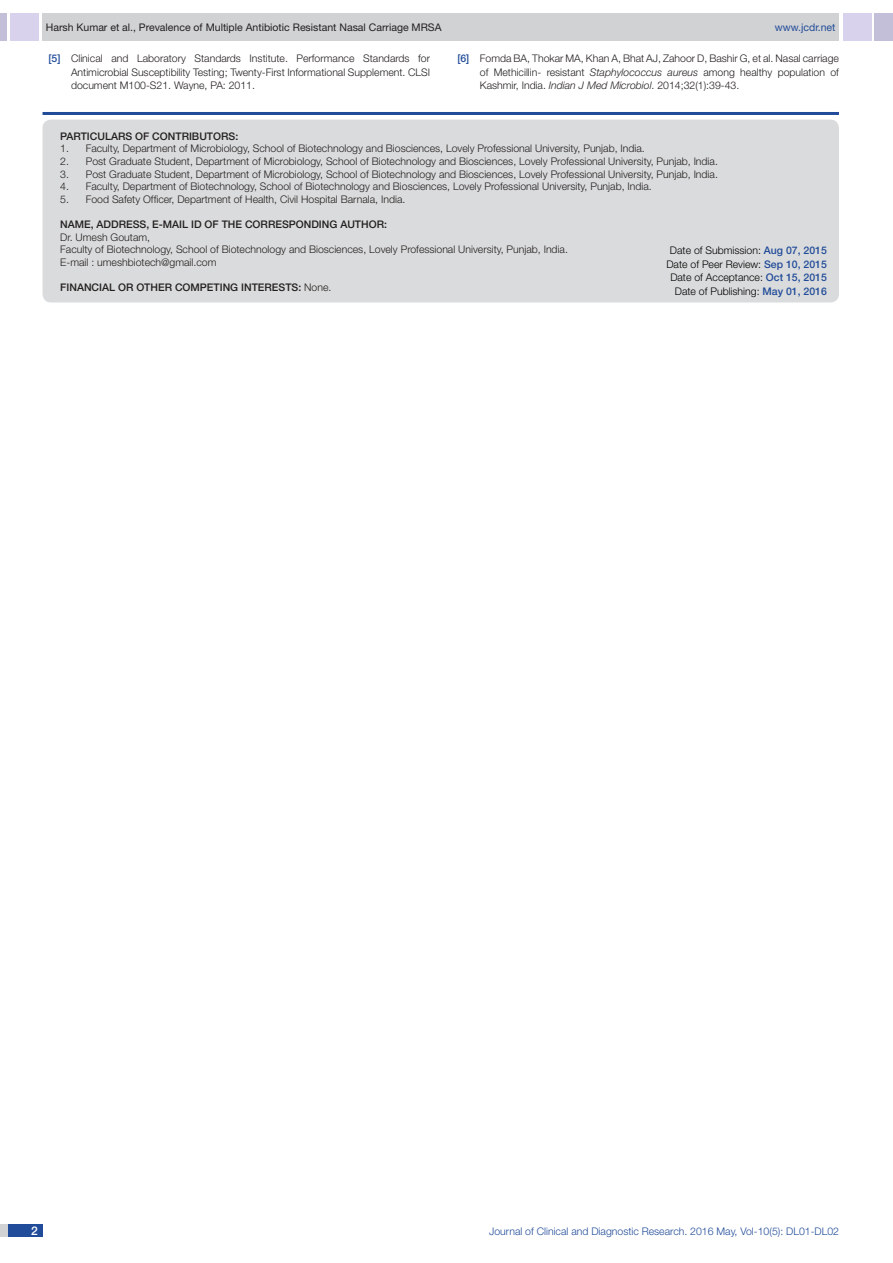
<style>
.page{position:relative;width:893px;height:1263px;background:#fff}
.page>*{position:absolute;margin:0;border:0;box-sizing:border-box;transform-origin:0 0}
.t1{font:500 12px "Helvetica Neue";color:#fff}
.con_particulars{font:300 10.5px/13.5px "Helvetica Neue";color:#231f20;text-align:justify}
.t2{font:300 10.5px "Helvetica Neue";color:#000}
.con_particulars-2{font:500 10.5px "Helvetica Neue";color:#231f20}
.t3{font:10.5px "Helvetica Neue";color:#231f20}
.t4{font:300 10.5px "Helvetica Neue";color:#214c99}
.t5{font:10.5px "Helvetica Neue";color:#214c99}
.s1{font-weight:500;color:#214c99}
.s2{font-style:italic}
.s3{font-weight:500}
</style>
<div class="page">
<div style="left:0;top:13px;width:7px;height:28px;background:#c3bfd8"></div>
<div style="left:10px;top:13px;width:29px;height:28px;background:#d9d2ec"></div>
<div style="left:43px;top:13px;width:796px;height:28px;background:#d1d2d4"></div>
<div style="left:875px;top:13px;width:18px;height:28px;background:#c3bfd8"></div>
<div style="left:843px;top:13px;width:29px;height:28px;background:#d9d2ec"></div>
<div style="left:0;top:1224px;width:43px;height:13px;background:#d1d2d4"></div>
<div style="left:8px;top:1224px;width:35px;height:13px;background:#214c99"></div>
<hr style="left:43px;top:112px;width:796px;height:3px;background:#214c99">
<div style="left:43px;top:120px;width:796px;height:182px;background:#dadbdc;border-radius:9px"></div>
<p class="t3" style="left:46px;top:21px;width:397px">Harsh Kumar et al., Prevalence of Multiple Antibiotic Resistant Nasal Carriage MRSA</p>
<p class="t5" style="left:775px;top:21px;width:62px">www.jcdr.net</p>
<p class="con_particulars" style="left:71px;top:52px;width:361px;text-indent:-23px"><span class="s1">[5]</span> Clinical and Laboratory Standards Institute. Performance Standards for Antimicrobial Susceptibility Testing; Twenty-First Informational Supplement. CLSI document M100-S21. Wayne, PA: 2011.</p>
<p class="con_particulars" style="left:480px;top:52px;width:361px;text-indent:-23px"><span class="s1">[6]</span> Fomda BA, Thokar MA, Khan A, Bhat AJ, Zahoor D, Bashir G, et al. Nasal carriage of Methicillin- resistant <span class="s2">Staphylococcus aureus</span> among healthy population of Kashmir, India. <span class="s2">Indian J Med Microbiol</span>. 2014;32(1):39-43.</p>
<p class="con_particulars-2" style="left:60px;top:130px;width:7px">PARTI</p>
<p class="con_particulars-2" style="left:90px;top:130px;width:16px">CULAR</p>
<p class="con_particulars-2" style="left:125px;top:130px;width:58px">S OF CONTRIBUTOR</p>
<p class="con_particulars-2" style="left:229px;top:130px;width:11px">S:</p>
<p class="con_particulars" style="left:60px;top:142px;width:586px">1. Faculty, Department of Microbiology, School of Biotechnology and Biosciences, Lovely Professional University, Punjab, India.</p>
<p class="con_particulars" style="left:60px;top:154px;width:659px">2. Post Graduate Student, Department of Microbiology, School of Biotechnology and Biosciences, Lovely Professional University, Punjab, India.</p>
<p class="con_particulars" style="left:60px;top:167px;width:659px">3. Post Graduate Student, Department of Microbiology, School of Biotechnology and Biosciences, Lovely Professional University, Punjab, India.</p>
<p class="con_particulars" style="left:60px;top:179px;width:593px">4. Faculty, Department of Biotechnology, School of Biotechnology and Biosciences, Lovely Professional University, Punjab, India.</p>
<p class="con_particulars" style="left:60px;top:192px;width:347px">5. Food Safety Officer, Department of Health, Civil Hospital Barnala, India.</p>
<p class="con_particulars-2" style="left:60px;top:218px;width:45px">NAME, ADDRE</p>
<p class="con_particulars-2" style="left:133px;top:218px;width:46px">SS, E-MAIL</p>
<p class="con_particulars-2" style="left:191px;top:218px;width:70px">ID OF THE CORRE</p>
<p class="con_particulars-2" style="left:282px;top:218px;width:67px">SPONDI NG AUT</p>
<p class="con_particulars-2" style="left:361px;top:218px;width:27px">HOR:</p>
<p class="con_particulars" style="left:60px;top:230px;width:91px">Dr. Umesh Goutam,</p>
<p class="con_particulars" style="left:60px;top:242px;width:509px">Faculty of Biotechnology, School of Biotechnology and Biosciences, Lovely Professional University, Punjab, India.</p>
<p class="con_particulars" style="left:60px;top:255px;width:158px">E-mail : umeshbiotech@gmail.com</p>
<p class="con_particulars-2" style="left:60px;top:281px;width:146px">FINANCIAL OR OTHER COMPETI</p>
<p class="con_particulars-2" style="left:223px;top:281px;width:37px">NG INTERE</p>
<p class="con_particulars" style="left:279px;top:280px;width:54px"><span class="s3">STS:</span> None.</p>
<p class="t2" style="left:670px;top:244px;width:158px">Date of Submission: <span class="s1">AUG 07, 2015</span></p>
<p class="t2" style="left:666px;top:257px;width:162px">Date of Peer Review: <span class="s1">SEP 10, 2015</span></p>
<p class="t2" style="left:670px;top:271px;width:158px">Date of Acceptance: <span class="s1">OCT 15, 2015</span></p>
<p class="t2" style="left:675px;top:284px;width:154px">Date of Publishing: <span class="s1">MAY 01, 2016</span></p>
<p class="t1" style="left:31px;top:1223px;width:8px">2</p>
<p class="t4" style="left:489px;top:1225px;width:351px">Journal of Clinical and Diagnostic Research. 2016 May, Vol-10(5): DL01-DL02</p>
</div>
